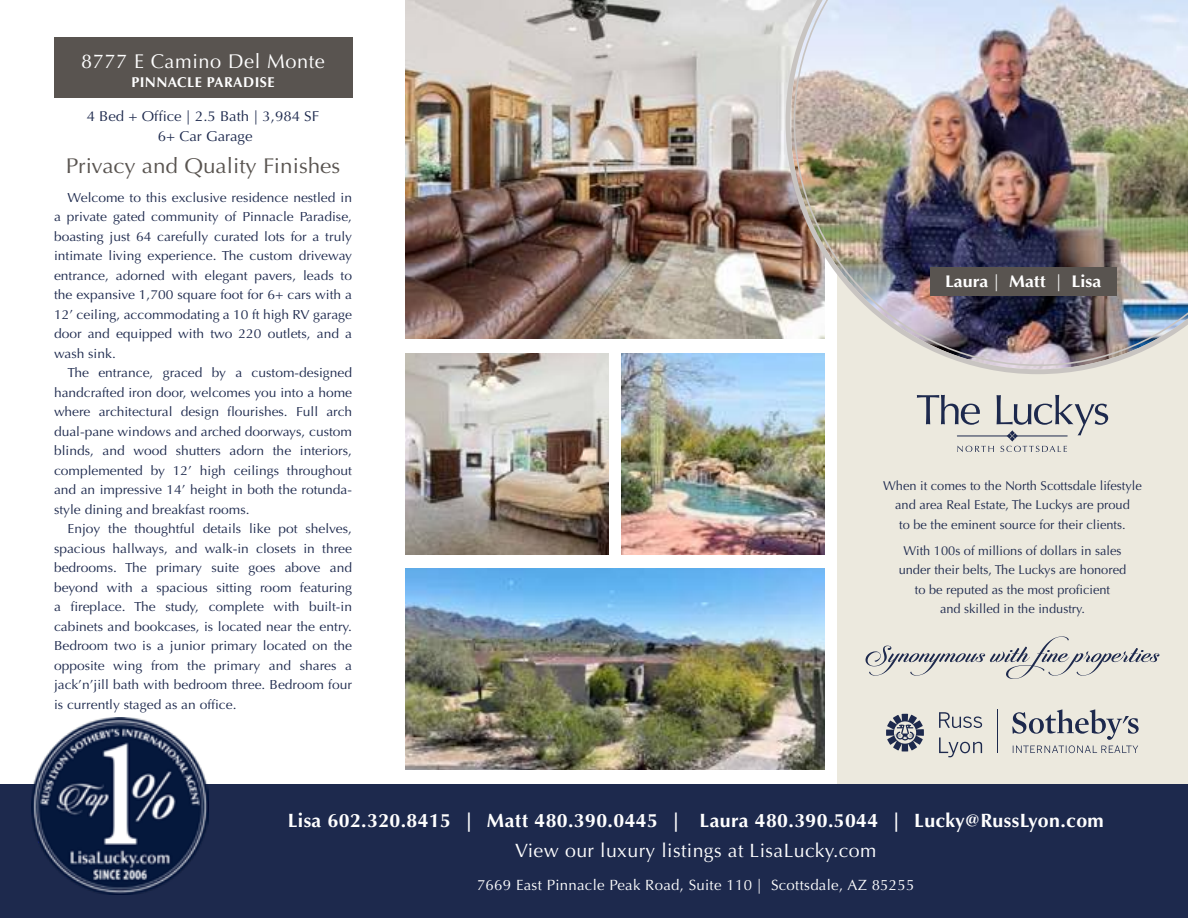
<style>
.page{position:relative;width:1188px;height:918px;background:#fff}
.page>*{position:absolute;margin:0;border:0;box-sizing:border-box;transform-origin:0 0}
.t1{font:21.3px "Optima";color:#595450;scale:1.05 1}
.t2{font:19.95px "Optima";letter-spacing:.03em;color:#fff}
.t3{font:700 19.35px "Optima";letter-spacing:.02em;color:#fff}
.t4{font:19.35px "Optima";letter-spacing:.02em;color:#fff}
.t5{font:700 16.95px "Optima";color:#fff;scale:1.05 1}
.t6{font:14.85px "Optima";letter-spacing:.02em;color:#fff}
.t7{font:14.25px/19.5px "Optima";color:#1d294d;text-align:center;scale:1.05 1}
.t8{font:700 14.25px "Optima";letter-spacing:.03em;color:#fff}
.t9{font:13.05px/19.5px "Optima";color:#1d294d;text-align:justify;scale:1.05 1}
.t10{font:12.9px/19.5px "Optima";color:#1d294d;text-align:center}
.s1{font-weight:400}
</style>
<div class="page">
<img style="left:405px;top:0;width:381px;height:338px">
<svg style="left:917px;top:395px;width:191px;height:57px;background:#cecdc9"></svg>
<hr style="left:1015px;top:436px;width:52px;height:1px;background:#1d294d">
<hr style="left:957px;top:436px;width:52px;height:1px;background:#1d294d">
<hr style="left:997px;top:709px;width:1px;height:44px;background:#1d294d">
<svg style="left:1012px;top:709px;width:127px;height:44px;background:#c3c3c1"></svg>
<svg style="left:939px;top:712px;width:43px;height:16px"></svg>
<svg style="left:939px;top:737px;width:43px;height:20px"></svg>
<svg style="left:886px;top:714px;width:38px;height:38px"></svg>
<svg style="left:786px;top:0;width:402px;height:374px;background:#cfc8c2"></svg>
<img style="left:794px;top:0;width:394px;height:366px">
<div style="left:930px;top:268px;width:187px;height:28px;background:#595450"></div>
<div style="left:0;top:784px;width:1188px;height:134px;background:#1d294d"></div>
<svg style="left:865px;top:636px;width:295px;height:43px;background:#d6d4ce"></svg>
<img style="left:32px;top:718px;width:176px;height:176px">
<div style="left:54px;top:38px;width:298px;height:60px;background:#595450"></div>
<img style="left:405px;top:569px;width:419px;height:201px">
<img style="left:405px;top:353px;width:203px;height:201px">
<img style="left:621px;top:353px;width:203px;height:201px">
<h2 class="t2" style="left:81px;top:49px;width:245px">8777 E Camino Del Monte</h2>
<p class="t8" style="left:131px;top:74px;width:145px">PINNACLE PARADISE</p>
<p class="t7" style="left:87px;top:107px;width:223px">4 Bed + Office | 2.5 Bath | 3,984 SF<br>6+ Car Garage</p>
<h1 class="t1" style="left:66px;top:154px;width:263px">Privacy and Quality Finishes</h1>
<p class="t9" style="left:54px;top:188px;width:285px;text-indent:13px">Welcome to this exclusive residence nestled in a private gated community of Pinnacle Paradise, boasting just 64 carefully curated lots for a truly intimate living experience. The custom driveway entrance, adorned with elegant pavers, leads to the expansive 1,700 square foot for 6+ cars with a 12’ ceiling, accommodating a 10 ft high RV garage door and equipped with two 220 outlets, and a wash sink.</p>
<p class="t9" style="left:54px;top:363px;width:285px;text-indent:13px">The entrance, graced by a custom-designed handcrafted iron door, welcomes you into a home where architectural design flourishes. Full arch dual-pane windows and arched doorways, custom blinds, and wood shutters adorn the interiors, complemented by 12’ high ceilings throughout and an impressive 14’ height in both the rotunda&shy;style dining and breakfast rooms.</p>
<p class="t9" style="left:54px;top:519px;width:285px;text-indent:13px">Enjoy the thoughtful details like pot shelves, spacious hallways, and walk-in closets in three bedrooms. The primary suite goes above and beyond with a spacious sitting room featuring a fireplace. The study, complete with built-in cabinets and bookcases, is located near the entry.<br>Bedroom two is a junior primary located on the opposite wing from the primary and shares a jack’n’jill bath with bedroom three. Bedroom four is currently staged as an office.</p>
<p class="t5" style="left:945px;top:271px;width:150px">Laura <span class="s1">|</span> Matt <span class="s1">|</span> Lisa</p>
<p class="t10" style="left:883px;top:476px;width:260px">When it comes to the North Scottsdale lifestyle and area Real Estate, The Luckys are proud<br>to be the eminent source for their clients.</p>
<p class="t10" style="left:899px;top:541px;width:229px">With 100s of millions of dollars in sales under their belts, The Luckys are honored to be reputed as the most proficient<br>and skilled in the industry.</p>
<h3 class="t3" style="left:288px;top:809px;width:818px">Lisa 602.320.8415 | Matt 480.390.0445 | Laura 480.390.5044 | Lucky@RussLyon.com</h3>
<h3 class="t4" style="left:515px;top:839px;width:363px">View our luxury listings at LisaLucky.com</h3>
<p class="t6" style="left:477px;top:876px;width:439px">7669 East Pinnacle Peak Road, Suite 110 | Scottsdale, AZ 85255</p>
</div>
